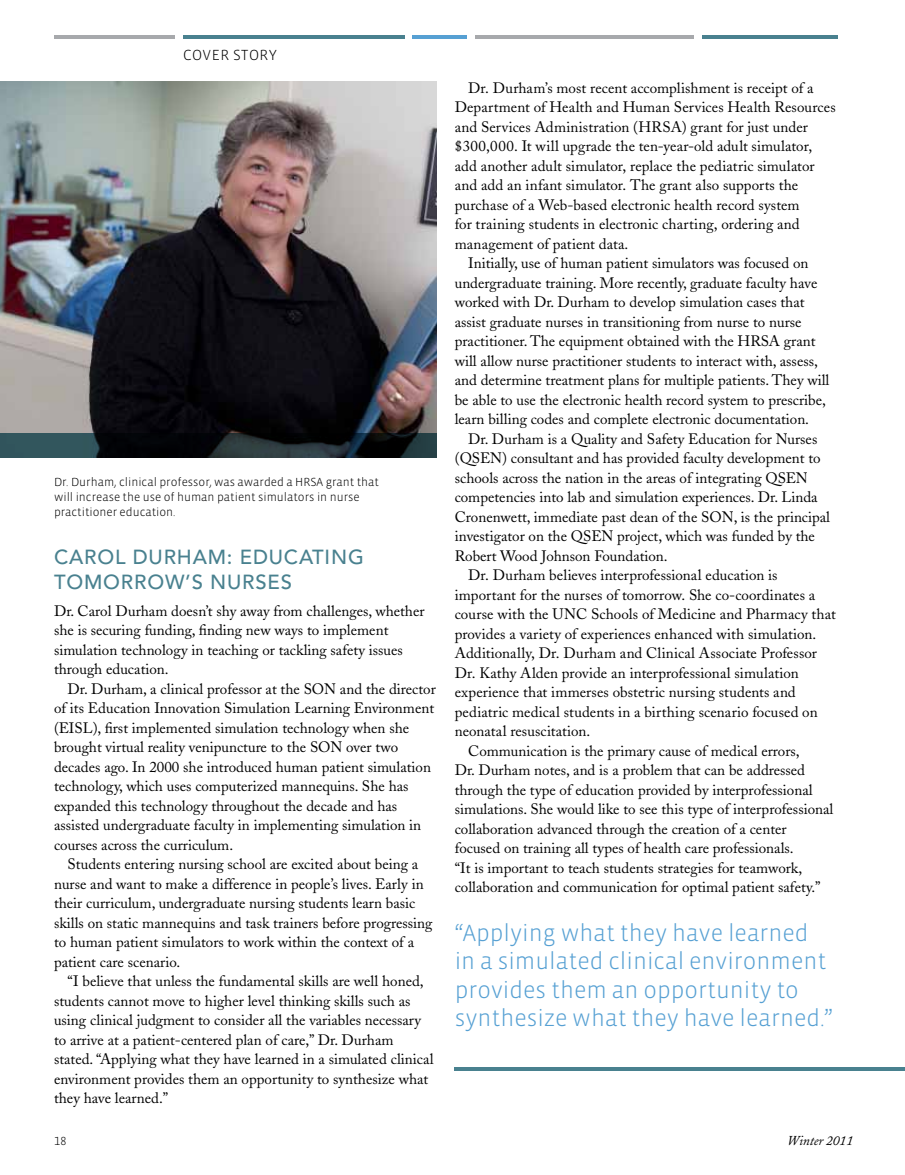
<style>
.page{position:relative;width:905px;height:1175px;background:#fff}
.page>*{position:absolute;margin:0;border:0;box-sizing:border-box;transform-origin:0 0}
.t1{font:300 24px/28.5px "Vista Sans";color:#56a0d3}
.t2{font:500 20.25px "Avenir";letter-spacing:.04em;color:#49818f}
.t3{font:15px "Adobe Caslon";color:#000}
.t4{font:300 15px "Vista Sans";color:#000}
.t5{font:italic 13.5px "Adobe Caslon";letter-spacing:-.005em;color:#000}
.t6{font:300 12px/15px "Vista Sans";color:#000}
.t7{font:300 12px "Vista Sans Alt";color:#000}
</style>
<div class="page">
<svg style="left:54px;top:35px;width:121px;height:4px"></svg>
<svg style="left:183px;top:35px;width:221px;height:4px"></svg>
<svg style="left:412px;top:35px;width:55px;height:4px"></svg>
<svg style="left:476px;top:35px;width:217px;height:4px"></svg>
<svg style="left:702px;top:35px;width:135px;height:4px"></svg>
<hr style="left:454px;top:1067px;width:450px;height:4px;background:#49818f">
<img style="left:0;top:81px;width:436px;height:352px">
<svg style="left:0;top:433px;width:436px;height:24px;background:#18252a"></svg>
<p class="t4" style="left:183px;top:47px;width:95px">cov er story</p>
<p class="t6" style="left:54px;top:474px;width:326px">Dr. Durham, clinical professor, was awarded a HRSA grant that will increase the use of human patient simulators in nurse practitioner education.</p>
<p class="t2" style="left:54px;top:545px;width:31px">CAROL</p>
<p class="t2" style="left:133px;top:545px;width:32px">DURHAM</p>
<p class="t2" style="left:227px;top:545px;width:41px">: EDUCAT</p>
<p class="t2" style="left:324px;top:545px;width:23px">ING</p>
<p class="t2" style="left:54px;top:570px;width:31px">TOMORROW</p>
<p class="t2" style="left:185px;top:570px;width:56px">’S NURSES</p>
<p class="t3" style="left:54px;top:601px;width:372px">Dr. Carol Durham doesn’t shy away from challenges, whether</p>
<p class="t3" style="left:54px;top:621px;width:336px">she is securing funding, finding new ways to implement</p>
<p class="t3" style="left:54px;top:640px;width:350px">simulation technology in teaching or tackling safety issues</p>
<p class="t3" style="left:54px;top:660px;width:116px">through education.</p>
<p class="t3" style="left:68px;top:679px;width:370px">Dr. Durham, a clinical professor at the SON and the director</p>
<p class="t3" style="left:54px;top:699px;width:381px">of its Education Innovation Simulation Learning Environment</p>
<p class="t3" style="left:54px;top:718px;width:356px">(EISL), first implemented simulation technology when she</p>
<p class="t3" style="left:54px;top:738px;width:345px">brought virtual reality venipuncture to the SON over two</p>
<p class="t3" style="left:54px;top:757px;width:378px">decades ago. In 2000 she introduced human patient simulation</p>
<p class="t3" style="left:54px;top:777px;width:356px">technology, which uses computerized mannequins. She has</p>
<p class="t3" style="left:54px;top:796px;width:345px">expanded this technology throughout the decade and has</p>
<p class="t3" style="left:54px;top:816px;width:369px">assisted undergraduate faculty in implementing simulation in</p>
<p class="t3" style="left:54px;top:835px;width:181px">courses across the curriculum.</p>
<p class="t3" style="left:68px;top:855px;width:352px">Students entering nursing school are excited about being a</p>
<p class="t3" style="left:54px;top:874px;width:371px">nurse and want to make a difference in people’s lives. Early in</p>
<p class="t3" style="left:54px;top:894px;width:363px">their curriculum, undergraduate nursing students learn basic</p>
<p class="t3" style="left:54px;top:913px;width:380px">skills on static mannequins and task trainers before progressing</p>
<p class="t3" style="left:54px;top:933px;width:361px">to human patient simulators to work within the context of a</p>
<p class="t3" style="left:54px;top:952px;width:128px">patient care scenario.</p>
<p class="t3" style="left:68px;top:972px;width:357px">“I believe that unless the fundamental skills are well honed,</p>
<p class="t3" style="left:54px;top:991px;width:358px">students cannot move to higher level thinking skills such as</p>
<p class="t3" style="left:54px;top:1011px;width:368px">using clinical judgment to consider all the variables necessary</p>
<p class="t3" style="left:54px;top:1030px;width:341px">to arrive at a patient-centered plan of care,” Dr. Durham</p>
<p class="t3" style="left:54px;top:1050px;width:381px">stated. “Applying what they have learned in a simulated clinical</p>
<p class="t3" style="left:54px;top:1069px;width:376px">environment provides them an opportunity to synthesize what</p>
<p class="t3" style="left:54px;top:1089px;width:116px">they have learned.”</p>
<p class="t3" style="left:468px;top:79px;width:347px">Dr. Durham’s most recent accomplishment is receipt of a</p>
<p class="t3" style="left:454px;top:98px;width:382px">Department of Health and Human Services Health Resources</p>
<p class="t3" style="left:454px;top:118px;width:355px">and Services Administration (HRSA) grant for just under</p>
<p class="t3" style="left:454px;top:137px;width:359px">$300,000. It will upgrade the ten-year-old adult simulator,</p>
<p class="t3" style="left:454px;top:157px;width:361px">add another adult simulator, replace the pediatric simulator</p>
<p class="t3" style="left:454px;top:176px;width:345px">and add an infant simulator. The grant also supports the</p>
<p class="t3" style="left:454px;top:196px;width:346px">purchase of a Web-based electronic health record system</p>
<p class="t3" style="left:454px;top:215px;width:346px">for training students in electronic charting, ordering and</p>
<p class="t3" style="left:454px;top:235px;width:175px">management of patient data.</p>
<p class="t3" style="left:468px;top:254px;width:341px">Initially, use of human patient simulators was focused on</p>
<p class="t3" style="left:454px;top:274px;width:364px">undergraduate training. More recently, graduate faculty have</p>
<p class="t3" style="left:454px;top:293px;width:351px">worked with Dr. Durham to develop simulation cases that</p>
<p class="t3" style="left:454px;top:313px;width:348px">assist graduate nurses in transitioning from nurse to nurse</p>
<p class="t3" style="left:454px;top:332px;width:362px">practitioner. The equipment obtained with the HRSA grant</p>
<p class="t3" style="left:454px;top:352px;width:364px">will allow nurse practitioner students to interact with, assess,</p>
<p class="t3" style="left:454px;top:371px;width:376px">and determine treatment plans for multiple patients. They will</p>
<p class="t3" style="left:454px;top:391px;width:373px">be able to use the electronic health record system to prescribe,</p>
<p class="t3" style="left:454px;top:410px;width:356px">learn billing codes and complete electronic documentation.</p>
<p class="t3" style="left:468px;top:430px;width:350px">Dr. Durham is a Quality and Safety Education for Nurses</p>
<p class="t3" style="left:454px;top:449px;width:367px">(QSEN) consultant and has provided faculty development to</p>
<p class="t3" style="left:454px;top:469px;width:354px">schools across the nation in the areas of integrating QSEN</p>
<p class="t3" style="left:454px;top:488px;width:364px">competencies into lab and simulation experiences. Dr. Linda</p>
<p class="t3" style="left:454px;top:508px;width:377px">Cronenwett, immediate past dean of the SON, is the principal</p>
<p class="t3" style="left:454px;top:527px;width:362px">investigator on the QSEN project, which was funded by the</p>
<p class="t3" style="left:454px;top:547px;width:214px">Robert Wood Johnson Foundation.</p>
<p class="t3" style="left:468px;top:566px;width:311px">Dr. Durham believes interprofessional education is</p>
<p class="t3" style="left:454px;top:586px;width:362px">important for the nurses of tomorrow. She co-coordinates a</p>
<p class="t3" style="left:454px;top:605px;width:382px">course with the UNC Schools of Medicine and Pharmacy that</p>
<p class="t3" style="left:454px;top:625px;width:363px">provides a variety of experiences enhanced with simulation.</p>
<p class="t3" style="left:454px;top:644px;width:364px">Additionally, Dr. Durham and Clinical Associate Professor</p>
<p class="t3" style="left:454px;top:664px;width:345px">Dr. Kathy Alden provide an interprofessional simulation</p>
<p class="t3" style="left:454px;top:683px;width:342px">experience that immerses obstetric nursing students and</p>
<p class="t3" style="left:454px;top:703px;width:364px">pediatric medical students in a birthing scenario focused on</p>
<p class="t3" style="left:454px;top:722px;width:137px">neonatal resuscitation.</p>
<p class="t3" style="left:468px;top:742px;width:333px">Communication is the primary cause of medical errors,</p>
<p class="t3" style="left:454px;top:761px;width:352px">Dr. Durham notes, and is a problem that can be addressed</p>
<p class="t3" style="left:454px;top:781px;width:359px">through the type of education provided by interprofessional</p>
<p class="t3" style="left:454px;top:800px;width:380px">simulations. She would like to see this type of interprofessional</p>
<p class="t3" style="left:454px;top:820px;width:333px">collaboration advanced through the creation of a center</p>
<p class="t3" style="left:454px;top:839px;width:340px">focused on training all types of health care professionals.</p>
<p class="t3" style="left:454px;top:859px;width:349px">“It is important to teach students strategies for teamwork,</p>
<p class="t3" style="left:454px;top:878px;width:367px">collaboration and communication for optimal patient safety.”</p>
<p class="t1" style="left:454px;top:919px;width:379px">“Applying what they have learned in a simulated clinical environment provides them an opportunity to synthesize what they have learned.”</p>
<p class="t7" style="left:54px;top:1135px;width:14px">18</p>
<p class="t5" style="left:787px;top:1132px;width:67px">Winter 2011</p>
</div>
